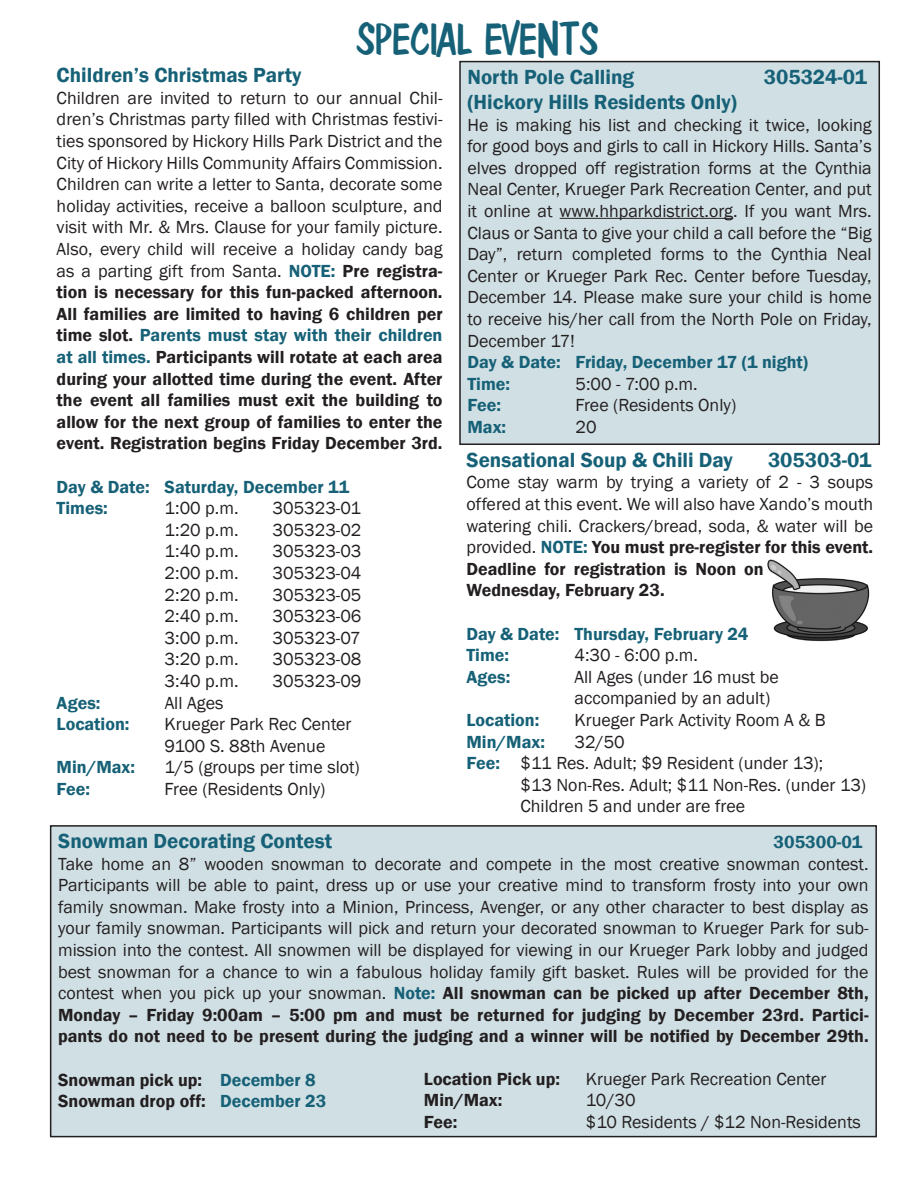
<style>
.page{position:relative;width:918px;height:1188px;background:#fff}
.page>*{position:absolute;margin:0;border:0;box-sizing:border-box;transform-origin:0 0}
.t1{font:45px "Franciscan";letter-spacing:-.01em;color:#166177}
.Heading___Number_Sty{font:600 21px "Franklin Gothic";color:#166177}
.Note_Style__bold{font:600 21px "Franklin Gothic";color:#166177}
.Note_Style__bold-2{font:18px/21.6px "Franklin Gothic";color:#231f20;text-align:justify}
.t2{font:600 18px "Franklin Gothic";color:#166177}
.t3{font:600 18px "Franklin Gothic";color:#231f20}
.s1{font-weight:600;color:#166177}
.s2{font-weight:600}
.s3{color:#166177}
</style>
<div class="page">
<div style="left:460px;top:62px;width:419px;height:382px;background:#d0dfe4"></div>
<hr style="left:560px;top:218px;width:173px;height:1px;background:#231f20">
<div style="left:459px;top:61px;width:421px;height:384px;border:2px solid #231f20"></div>
<img style="left:767px;top:559px;width:103px;height:83px">
<div style="left:51px;top:826px;width:825px;height:311px;background:#d0dfe4"></div>
<div style="left:50px;top:825px;width:827px;height:312px;border:2px solid #231f20"></div>
<p class="t1" style="left:356px;top:15px;width:244px">SPECIAL EVENTS</p>
<p class="Heading___Number_Sty" style="left:468px;top:64px;width:168px">North Pole Calling</p>
<p class="Heading___Number_Sty" style="left:764px;top:64px;width:105px">305324-01</p>
<p class="Heading___Number_Sty" style="left:468px;top:89px;width:271px">(Hickory Hills Residents Only)</p>
<p class="Note_Style__bold-2" style="left:468px;top:114px;width:406px">He is making his list and checking it twice, looking for good boys and girls to call in Hickory Hills. Santa’s elves dropped off registration forms at the Cynthia Neal Center, Krueger Park Recreation Center, and put it online at www.hhparkdistrict.org. If you want Mrs.<br>Claus or Santa to give your child a call before the “Big Day”, return completed forms to the Cynthia Neal Center or Krueger Park Rec. Center before Tuesday, December 14. Please make sure your child is home to receive his/her call from the North Pole on Friday, December 17!</p>
<p class="t2" style="left:468px;top:351px;width:342px">Day &amp; Date: Friday, December 17 (1 night)</p>
<p class="t2" style="left:468px;top:373px;width:44px">Time:</p>
<p class="Note_Style__bold-2" style="left:576px;top:373px;width:124px">5:00 - 7:00 p.m.</p>
<p class="t2" style="left:468px;top:394px;width:35px">Fee:</p>
<p class="Note_Style__bold-2" style="left:576px;top:395px;width:162px">Free (Residents Only)</p>
<p class="t2" style="left:468px;top:416px;width:40px">Max:</p>
<p class="Note_Style__bold-2" style="left:576px;top:417px;width:23px">20</p>
<p class="Note_Style__bold" style="left:467px;top:447px;width:268px">Sensational Soup &amp; Chili Day</p>
<p class="Note_Style__bold" style="left:768px;top:447px;width:105px">305303-01</p>
<p class="Note_Style__bold-2" style="left:467px;top:472px;width:408px;text-align:left">Come stay warm by trying a variety of 2 - 3 soups offered at this event. We will also have Xando’s mouth watering chili. Crackers/bread, soda, &amp; water will be provided. <span class="s1">NOTE:</span> <span class="s2">You must pre-register for this event.<br>Deadline for registration is Noon on<br>Wednesday, February 23.</span></p>
<p class="t2" style="left:467px;top:622px;width:284px">Day &amp; Date: Thursday, February 24</p>
<p class="t2" style="left:467px;top:644px;width:44px">Time:</p>
<p class="Note_Style__bold-2" style="left:574px;top:645px;width:125px">4:30 - 6:00 p.m.</p>
<p class="t2" style="left:467px;top:666px;width:45px">Ages:</p>
<p class="Note_Style__bold-2" style="left:575px;top:666px;width:206px">All Ages (under 16 must be</p>
<p class="Note_Style__bold-2" style="left:575px;top:688px;width:197px">accompanied by an adult)</p>
<p class="t2" style="left:467px;top:709px;width:74px">Location:</p>
<p class="Note_Style__bold-2" style="left:575px;top:710px;width:253px">Krueger Park Activity Room A &amp; B</p>
<p class="t2" style="left:467px;top:730px;width:80px">Min/Max:</p>
<p class="Note_Style__bold-2" style="left:575px;top:731px;width:52px">32/50</p>
<p class="Note_Style__bold-2" style="left:467px;top:753px;width:358px"><span class="s1">Fee:</span> $11 Res. Adult; $9 Resident (under 13);</p>
<p class="Note_Style__bold-2" style="left:521px;top:774px;width:347px">$13 Non-Res. Adult; $11 Non-Res. (under 13)</p>
<p class="Note_Style__bold-2" style="left:521px;top:796px;width:226px">Children 5 and under are free</p>
<p class="Heading___Number_Sty" style="left:57px;top:62px;width:246px">Children’s Christmas Party</p>
<p class="Note_Style__bold-2" style="left:57px;top:87px;width:387px">Children are invited to return to our annual Chil&shy;dren’s Christmas party filled with Christmas festivi&shy;ties sponsored by Hickory Hills Park District and the City of Hickory Hills Community Affairs Commission.<br>Children can write a letter to Santa, decorate some holiday activities, receive a balloon sculpture, and visit with Mr. &amp; Mrs. Clause for your family picture.<br>Also, every child will receive a holiday candy bag as a parting gift from Santa. <span class="s1">NOTE:</span> <span class="s2">Pre registra&shy;tion is necessary for this fun-packed afternoon.<br>All families are limited to having 6 children per time slot.</span> <span class="s1">Parents must stay with their children at all times.</span> <span class="s2">Participants will rotate at each area during your allotted time during the event. After the event all families must exit the building to allow for the next group of families to enter the event. Registration begins Friday December 3rd.</span></p>
<p class="t2" style="left:57px;top:476px;width:294px">Day &amp; Date: Saturday, December 11</p>
<p class="t2" style="left:57px;top:497px;width:53px">Times:</p>
<p class="Note_Style__bold-2" style="left:165px;top:498px;width:75px">1:00 p.m.</p>
<p class="Note_Style__bold-2" style="left:273px;top:498px;width:90px">305323-01</p>
<p class="Note_Style__bold-2" style="left:165px;top:519px;width:75px">1:20 p.m.</p>
<p class="Note_Style__bold-2" style="left:273px;top:519px;width:90px">305323-02</p>
<p class="Note_Style__bold-2" style="left:165px;top:541px;width:75px">1:40 p.m.</p>
<p class="Note_Style__bold-2" style="left:273px;top:541px;width:90px">305323-03</p>
<p class="Note_Style__bold-2" style="left:165px;top:563px;width:75px">2:00 p.m.</p>
<p class="Note_Style__bold-2" style="left:273px;top:563px;width:90px">305323-04</p>
<p class="Note_Style__bold-2" style="left:165px;top:584px;width:75px">2:20 p.m.</p>
<p class="Note_Style__bold-2" style="left:273px;top:584px;width:90px">305323-05</p>
<p class="Note_Style__bold-2" style="left:165px;top:606px;width:75px">2:40 p.m.</p>
<p class="Note_Style__bold-2" style="left:273px;top:606px;width:90px">305323-06</p>
<p class="Note_Style__bold-2" style="left:165px;top:627px;width:75px">3:00 p.m.</p>
<p class="Note_Style__bold-2" style="left:273px;top:627px;width:89px">305323-07</p>
<p class="Note_Style__bold-2" style="left:165px;top:649px;width:75px">3:20 p.m.</p>
<p class="Note_Style__bold-2" style="left:273px;top:649px;width:90px">305323-08</p>
<p class="Note_Style__bold-2" style="left:165px;top:671px;width:75px">3:40 p.m.</p>
<p class="Note_Style__bold-2" style="left:273px;top:671px;width:90px">305323-09</p>
<p class="t2" style="left:57px;top:692px;width:45px">Ages:</p>
<p class="Note_Style__bold-2" style="left:165px;top:692px;width:60px">All Ages</p>
<p class="t2" style="left:57px;top:713px;width:74px">Location:</p>
<p class="Note_Style__bold-2" style="left:165px;top:714px;width:188px">Krueger Park Rec Center</p>
<p class="Note_Style__bold-2" style="left:165px;top:735px;width:162px">9100 S. 88th Avenue</p>
<p class="t2" style="left:57px;top:756px;width:80px">Min/Max:</p>
<p class="Note_Style__bold-2" style="left:165px;top:757px;width:197px">1/5 (groups per time slot)</p>
<p class="t2" style="left:57px;top:778px;width:35px">Fee:</p>
<p class="Note_Style__bold-2" style="left:165px;top:779px;width:162px">Free (Residents Only)</p>
<p class="Heading___Number_Sty" style="left:58px;top:828px;width:276px">Snowman Decorating Contest</p>
<p class="t2" style="left:774px;top:831px;width:90px">305300-01</p>
<p class="Note_Style__bold-2" style="left:58px;top:853px;width:812px">Take home an 8” wooden snowman to decorate and compete in the most creative snowman contest.<br>Participants will be able to paint, dress up or use your creative mind to transform frosty into your own family snowman. Make frosty into a Minion, Princess, Avenger, or any other character to best display as your family snowman. Participants will pick and return your decorated snowman to Krueger Park for sub&shy;mission into the contest. All snowmen will be displayed for viewing in our Krueger Park lobby and judged best snowman for a chance to win a fabulous holiday family gift basket. Rules will be provided for the contest when you pick up your snowman. <span class="s1">Note:</span> <span class="s2">All snowman can be picked up after December 8th, Monday – Friday 9:00am – 5:00 pm and must be returned for judging by December 23rd. Partici&shy;pants do not need to be present during the judging and a winner will be notified by December 29th.</span></p>
<p class="t3" style="left:58px;top:1069px;width:259px">Snowman pick up: <span class="s3">December 8</span></p>
<p class="t3" style="left:58px;top:1090px;width:270px">Snowman drop off: <span class="s3">December 23</span></p>
<p class="t3" style="left:424px;top:1068px;width:138px">Location Pick up:</p>
<p class="Note_Style__bold-2" style="left:586px;top:1068px;width:242px">Krueger Park Recreation Center</p>
<p class="t3" style="left:424px;top:1089px;width:80px">Min/Max:</p>
<p class="Note_Style__bold-2" style="left:586px;top:1090px;width:51px">10/30</p>
<p class="t3" style="left:424px;top:1111px;width:35px">Fee:</p>
<p class="Note_Style__bold-2" style="left:586px;top:1112px;width:276px">$10 Residents / $12 Non-Residents</p>
</div>
